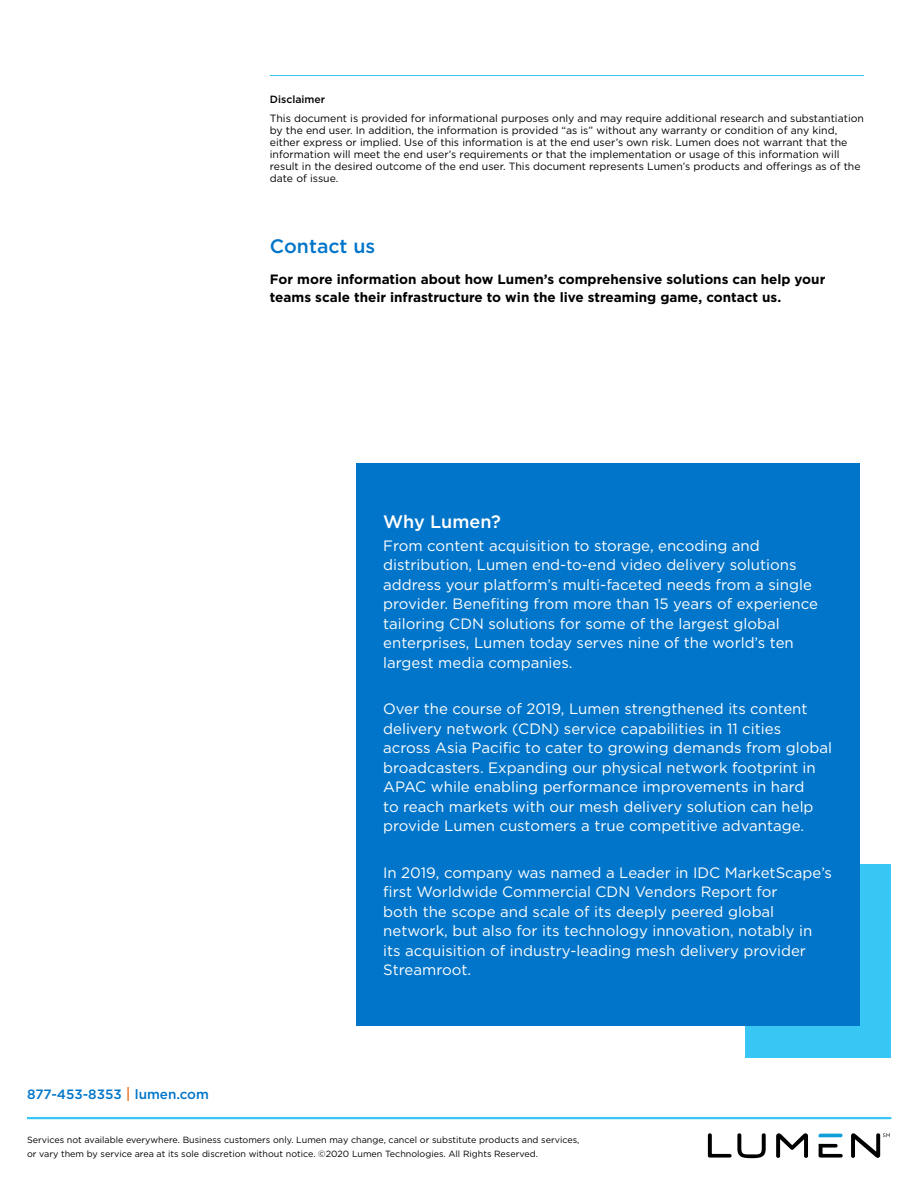
<style>
.page{position:relative;width:918px;height:1188px;background:#fff}
.page>*{position:absolute;margin:0;border:0;box-sizing:border-box;transform-origin:0 0}
.Heading_-_Sub{font:500 19.5px "Gotham";color:#0075c9}
.Heading_-_Why_Lumen{font:500 18px "Gotham";color:#fff}
.Body_Copy_-_Why_Lume{font:15px/19.5px "Gotham";color:#fff}
.Body_Copy{font:700 13.5px/18px "Gotham";color:#000}
.t1{font:500 13.5px "Gotham";color:#0075c9}
.Disclaimer{font:10.5px/12px "Gotham";color:#000}
.Heading_-_Footnotes{font:500 10.5px "Gotham";color:#000}
.t2{font:9px/13.5px "Gotham";color:#000}
.s1{font-size:15px;color:#e77528}
</style>
<div class="page">
<hr style="left:27px;top:1117px;width:864px;height:2px;background:#38c6f4">
<svg style="left:708px;top:1133px;width:58px;height:25px"></svg>
<svg style="left:776px;top:1133px;width:32px;height:25px"></svg>
<svg style="left:819px;top:1134px;width:24px;height:3px"></svg>
<svg style="left:819px;top:1144px;width:24px;height:14px"></svg>
<svg style="left:851px;top:1133px;width:39px;height:25px"></svg>
<div style="left:746px;top:864px;width:145px;height:193px;background:#38c6f4"></div>
<div style="left:356px;top:463px;width:504px;height:562px;background:#0075c9"></div>
<hr style="left:270px;top:75px;width:594px;height:1px;background:#38c6f4">
<p class="Heading_-_Footnotes" style="left:270px;top:92px;width:57px">Disclaimer</p>
<p class="Disclaimer" style="left:270px;top:112px;width:596px">This document is provided for informational purposes only and may require additional research and substantiation by the end user. In addition, the information is provided “as is” without any warranty or condition of any kind, either express or implied. Use of this information is at the end user’s own risk. Lumen does not warrant that the information will meet the end user’s requirements or that the implementation or usage of this information will result in the desired outcome of the end user. This document represents Lumen’s products and offerings as of the date of issue.</p>
<p class="Heading_-_Sub" style="left:270px;top:233px;width:107px">Contact us</p>
<p class="Body_Copy" style="left:270px;top:271px;width:557px">For more information about how Lumen’s comprehensive solutions can help your teams scale their infrastructure to win the live streaming game, contact us.</p>
<p class="t1" style="left:27px;top:1085px;width:183px">877-453-8353 <span class="s1">|</span> lumen.com</p>
<p class="Heading_-_Why_Lumen" style="left:383px;top:510px;width:119px">Why Lumen?</p>
<p class="Body_Copy_-_Why_Lume" style="left:383px;top:535px;width:436px">From content acquisition to storage, encoding and distribution, Lumen end-to-end video delivery solutions address your platform’s multi-faceted needs from a single provider. Benefiting from more than 15 years of experience tailoring CDN solutions for some of the largest global enterprises, Lumen today serves nine of the world’s ten largest media companies.</p>
<p class="Body_Copy_-_Why_Lume" style="left:383px;top:699px;width:450px">Over the course of 2019, Lumen strengthened its content delivery network (CDN) service capabilities in 11 cities across Asia Pacific to cater to growing demands from global broadcasters. Expanding our physical network footprint in APAC while enabling performance improvements in hard<br>to reach markets with our mesh delivery solution can help provide Lumen customers a true competitive advantage.</p>
<p class="Body_Copy_-_Why_Lume" style="left:383px;top:862px;width:450px">In 2019, company was named a Leader in IDC MarketScape’s first Worldwide Commercial CDN Vendors Report for<br>both the scope and scale of its deeply peered global network, but also for its technology innovation, notably in its acquisition of industry-leading mesh delivery provider Streamroot.</p>
<p class="t2" style="left:27px;top:1133px;width:554px">Services not available everywhere. Business customers only. Lumen may change, cancel or substitute products and services, or vary them by service area at its sole discretion without notice. ©2020 Lumen Technologies. All Rights Reserved.</p>
</div>
